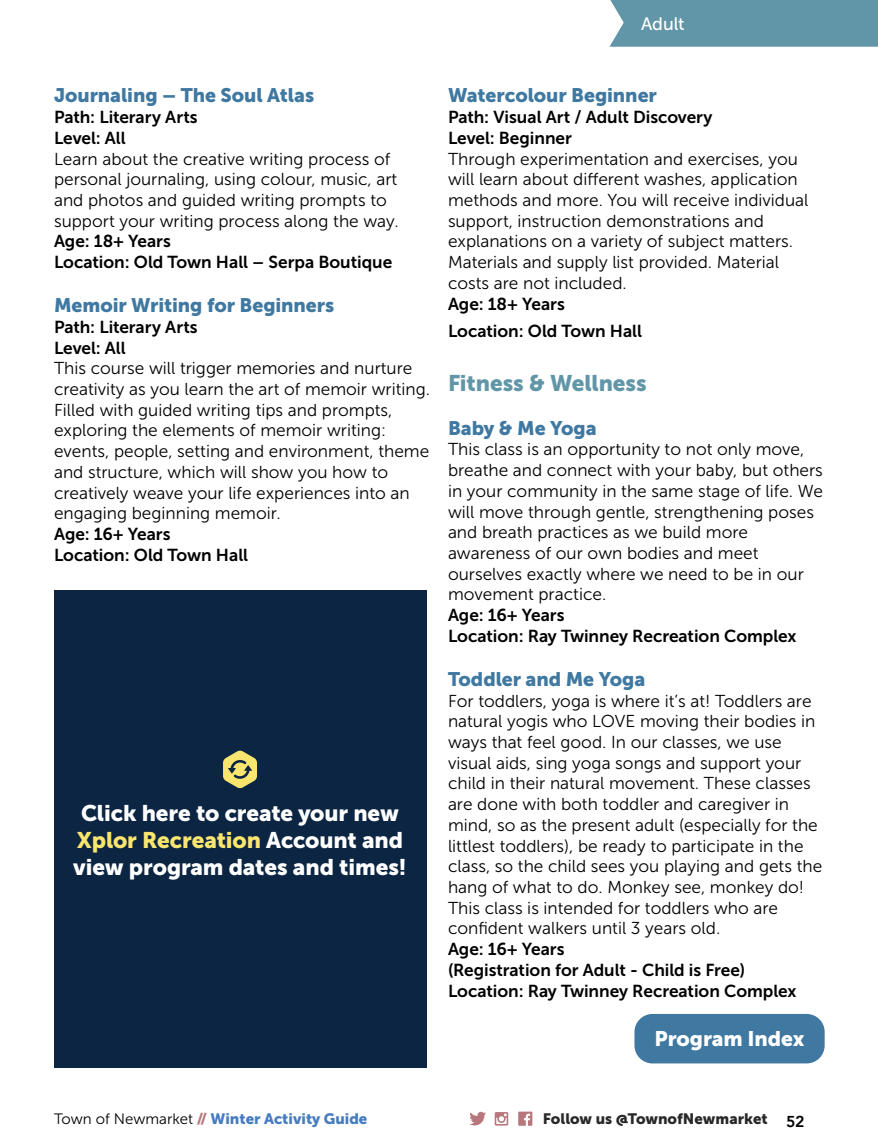
<style>
.page{position:relative;width:878px;height:1148px;background:#fff}
.page>*{position:absolute;margin:0;border:0;box-sizing:border-box;transform-origin:0 0}
.t1{font:22.5px/27px "Museo Sans 900";letter-spacing:-.005em;color:#fff;text-align:center}
.t2{font:22.5px "Museo Sans 900";letter-spacing:-.005em;color:#6096a8}
.t3{font:21px "Museo Sans 900";letter-spacing:-.005em;color:#fff}
.t4{font:19.5px "Museo Sans 900";letter-spacing:-.005em;color:#3f78a1}
.t5{font:18px "Museo Sans 500";letter-spacing:-.005em;color:#fff}
.t6{font:17.25px/20.7px "Museo Sans 300";color:#000}
.t7{font:17.25px/20.7px "Museo Sans 700";color:#000}
.t8{font:15px "Museo Sans 900";color:#457cbf}
.t9{font:15px "Museo Sans 900";color:#292829}
.s1{color:#fae66f}
.s2{font-family:"Museo Sans 300";color:#000}
.s3{color:#b7777c}
.s4{font-family:"Avenir";font-weight:800;font-size:15.75px;color:#000}
</style>
<div class="page">
<svg style="left:469px;top:1111px;width:17px;height:14px"></svg>
<svg style="left:494px;top:1112px;width:14px;height:13px"></svg>
<svg style="left:518px;top:1111px;width:14px;height:14px"></svg>
<div style="left:609px;top:0;width:269px;height:47px;background:#6096a8"></div>
<div style="left:634px;top:1014px;width:190px;height:49px;background:#3f78a1;border-radius:18px"></div>
<div style="left:54px;top:590px;width:372px;height:477px;background:#0c2543"></div>
<svg style="left:223px;top:750px;width:34px;height:38px"></svg>
<p class="t5" style="left:641px;top:13px;width:45px">Adult</p>
<p class="t4" style="left:54px;top:84px;width:262px">Journaling – The Soul Atlas</p>
<p class="t7" style="left:54px;top:107px;width:145px">Path: Literary Arts<br>Level: All</p>
<p class="t6" style="left:54px;top:148px;width:346px">Learn about the creative writing process of personal journaling, using colour, music, art and photos and guided writing prompts to support your writing process along the way.</p>
<p class="t7" style="left:54px;top:231px;width:340px">Age: 18+ Years<br>Location: Old Town Hall – Serpa Boutique</p>
<p class="t4" style="left:54px;top:294px;width:282px">Memoir Writing for Beginners</p>
<p class="t7" style="left:54px;top:316px;width:145px">Path: Literary Arts<br>Level: All</p>
<p class="t6" style="left:54px;top:358px;width:377px">This course will trigger memories and nurture creativity as you learn the art of memoir writing.<br>Filled with guided writing tips and prompts, exploring the elements of memoir writing: events, people, setting and environment, theme and structure, which will show you how to creatively weave your life experiences into an engaging beginning memoir.</p>
<p class="t7" style="left:54px;top:523px;width:195px">Age: 16+ Years<br>Location: Old Town Hall</p>
<h1 class="t1" style="left:73px;top:799px;width:335px">Click here to create your new<br><span class="s1">Xplor Recreation</span> Account and view program dates and times!</h1>
<p class="t4" style="left:448px;top:84px;width:210px">Watercolour Beginner</p>
<p class="t7" style="left:448px;top:107px;width:266px">Path: Visual Art / Adult Discovery<br>Level: Beginner</p>
<p class="t6" style="left:448px;top:148px;width:362px">Through experimentation and exercises, you will learn about different washes, application methods and more. You will receive individual support, instruction demonstrations and explanations on a variety of subject matters.<br>Materials and supply list provided. Material costs are not included.</p>
<p class="t7" style="left:448px;top:290px;width:195px;line-height:27px">Age: 18+ Years<br>Location: Old Town Hall</p>
<h1 class="t2" style="left:448px;top:370px;width:200px">Fitness &amp; Wellness</h1>
<p class="t4" style="left:448px;top:417px;width:150px">Baby &amp; Me Yoga</p>
<p class="t6" style="left:448px;top:439px;width:376px">This class is an opportunity to not only move, breathe and connect with your baby, but others in your community in the same stage of life. We will move through gentle, strengthening poses and breath practices as we build more awareness of our own bodies and meet ourselves exactly where we need to be in our movement practice.</p>
<p class="t7" style="left:448px;top:604px;width:350px">Age: 16+ Years<br>Location: Ray Twinney Recreation Complex</p>
<p class="t4" style="left:448px;top:668px;width:199px">Toddler and Me Yoga</p>
<p class="t6" style="left:448px;top:690px;width:376px">For toddlers, yoga is where it’s at! Toddlers are natural yogis who LOVE moving their bodies in ways that feel good. In our classes, we use visual aids, sing yoga songs and support your child in their natural movement. These classes are done with both toddler and caregiver in mind, so as the present adult (especially for the littlest toddlers), be ready to participate in the class, so the child sees you playing and gets the hang of what to do. Monkey see, monkey do!<br>This class is intended for toddlers who are confident walkers until 3 years old.</p>
<p class="t7" style="left:448px;top:938px;width:350px">Age: 16+ Years<br>(Registration for Adult - Child is Free)<br>Location: Ray Twinney Recreation Complex</p>
<p class="t3" style="left:654px;top:1026px;width:151px">Program Index</p>
<p class="t8" style="left:54px;top:1110px;width:315px"><span class="s2">Town of Newmarket</span> <span class="s3">//</span> Winter Activity Guide</p>
<p class="t9" style="left:543px;top:1110px;width:263px">Follow us @TownofNewmarket <span class="s4">52</span></p>
</div>
